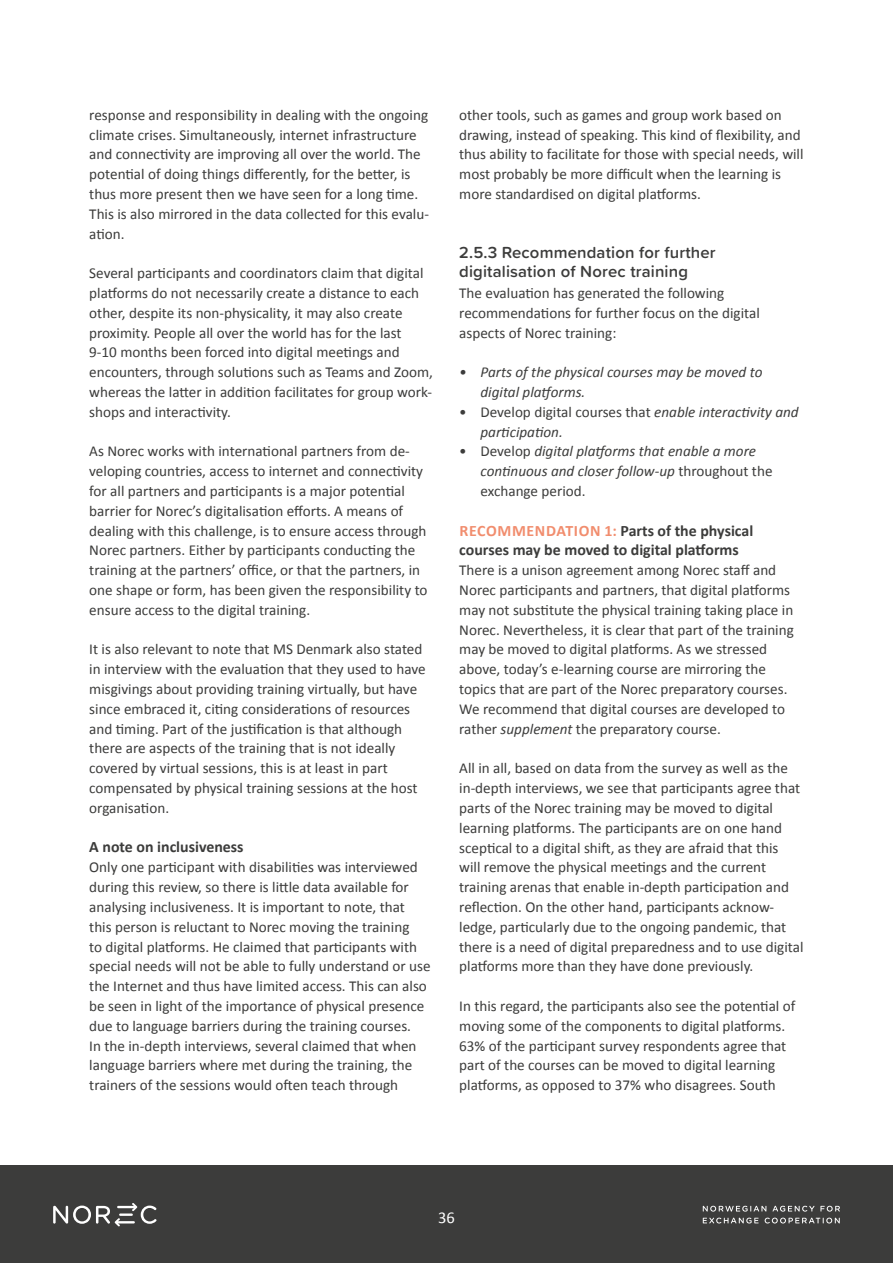
<style>
.page{position:relative;width:893px;height:1263px;background:#fff}
.page>*{position:absolute;margin:0;border:0;box-sizing:border-box;transform-origin:0 0}
.t1{font:600 16.65px/19.8px "Proxima Soft";letter-spacing:.01em;color:#3c3c3b}
.t2{font:16.5px "Calibri";color:#fff}
.t3{font:700 15.9px/19.8px "Calibri";color:#3c3c3b}
.t4{font:15.15px/19.8px "Calibri";color:#3c3c3b}
.t5{font:italic 15.15px/19.8px "Calibri";color:#3c3c3b}
.s1{font-style:normal}
.s2{color:#f18d6e}
.s3{font-style:italic}
</style>
<div class="page">
<div style="left:0;top:1165px;width:893px;height:98px;background:#3c3c3b"></div>
<svg style="left:53px;top:1203px;width:103px;height:23px"></svg>
<svg style="left:703px;top:1206px;width:63px;height:5px"></svg>
<svg style="left:772px;top:1206px;width:42px;height:5px"></svg>
<svg style="left:820px;top:1206px;width:20px;height:5px"></svg>
<svg style="left:703px;top:1217px;width:56px;height:6px"></svg>
<svg style="left:765px;top:1217px;width:75px;height:6px"></svg>
<p class="t4" style="left:89px;top:104px;width:340px">response and responsibility in dealing with the ongoing climate crises. Simultaneously, internet infrastructure and connectivity are improving all over the world. The potential of doing things differently, for the better, is thus more present then we have seen for a long time.<br>This is also mirrored in the data collected for this evalu&shy;ation.</p>
<p class="t4" style="left:89px;top:263px;width:345px">Several participants and coordinators claim that digital platforms do not necessarily create a distance to each other, despite its non-physicality, it may also create proximity. People all over the world has for the last 9-10 months been forced into digital meetings and encounters, through solutions such as Teams and Zoom, whereas the latter in addition facilitates for group work&shy;shops and interactivity.</p>
<p class="t4" style="left:89px;top:441px;width:340px">As Norec works with international partners from de--- veloping countries, access to internet and connectivity for all partners and participants is a major potential barrier for Norec’s digitalisation efforts. A means of dealing with this challenge, is to ensure access through Norec partners. Either by participants conducting the training at the partners’ office, or that the partners, in one shape or form, has been given the responsibility to ensure access to the digital training.</p>
<p class="t4" style="left:89px;top:639px;width:338px">It is also relevant to note that MS Denmark also stated in interview with the evaluation that they used to have misgivings about providing training virtually, but have since embraced it, citing considerations of resources and timing. Part of the justification is that although there are aspects of the training that is not ideally covered by virtual sessions, this is at least in part compensated by physical training sessions at the host organisation.</p>
<p class="t3" style="left:89px;top:837px;width:156px">A note on inclusiveness</p>
<p class="t4" style="left:89px;top:857px;width:343px">Only one participant with disabilities was interviewed during this review, so there is little data available for analysing inclusiveness. It is important to note, that this person is reluctant to Norec moving the training<br>to digital platforms. He claimed that participants with special needs will not be able to fully understand or use the Internet and thus have limited access. This can also be seen in light of the importance of physical presence due to language barriers during the training courses.<br>In the in-depth interviews, several claimed that when language barriers where met during the training, the trainers of the sessions would often teach through</p>
<p class="t4" style="left:459px;top:104px;width:346px">other tools, such as games and group work based on drawing, instead of speaking. This kind of flexibility, and thus ability to facilitate for those with special needs, will most probably be more difficult when the learning is more standardised on digital platforms.</p>
<p class="t1" style="left:459px;top:241px;width:258px">2.5.3 Recommendation for further digitalisation of Norec training</p>
<p class="t4" style="left:459px;top:283px;width:302px">The evaluation has generated the following recommendations for further focus on the digital aspects of Norec training:</p>
<p class="t5" style="left:480px;top:362px;width:283px;text-indent:-21px">• Parts of the physical courses may be moved to digital platforms.</p>
<p class="t5" style="left:480px;top:401px;width:320px;text-indent:-21px"><span class="s1">• Develop digital courses that</span> enable interactivity and participation.</p>
<p class="t5" style="left:480px;top:441px;width:294px;text-indent:-21px"><span class="s1">• Develop</span> digital platforms that enable a more continuous and closer follow-up <span class="s1">throughout the exchange period.</span></p>
<p class="t3" style="left:459px;top:520px;width:295px"><span class="s2">RECOMMENDATION 1:</span> Parts of the physical courses may be moved to digital platforms</p>
<p class="t4" style="left:459px;top:560px;width:336px">There is a unison agreement among Norec staff and Norec participants and partners, that digital platforms may not substitute the physical training taking place in Norec. Nevertheless, it is clear that part of the training may be moved to digital platforms. As we stressed above, today’s e-learning course are mirroring the topics that are part of the Norec preparatory courses.<br>We recommend that digital courses are developed to rather <span class="s3">supplement</span> the preparatory course.</p>
<p class="t4" style="left:459px;top:758px;width:346px">All in all, based on data from the survey as well as the in-depth interviews, we see that participants agree that parts of the Norec training may be moved to digital learning platforms. The participants are on one hand sceptical to a digital shift, as they are afraid that this will remove the physical meetings and the current training arenas that enable in-depth participation and reflect-ion. On the other hand, participants acknow&shy;ledge, particularly due to the ongoing pandemic, that there is a need of digital preparedness and to use digital platforms more than they have done previously.</p>
<p class="t4" style="left:459px;top:995px;width:338px">In this regard, the participants also see the potential of moving some of the components to digital platforms.<br>63% of the participant survey respondents agree that part of the courses can be moved to digital learning platforms, as opposed to 37% who disagrees. South</p>
<p class="t2" style="left:438px;top:1206px;width:18px">36</p>
</div>
